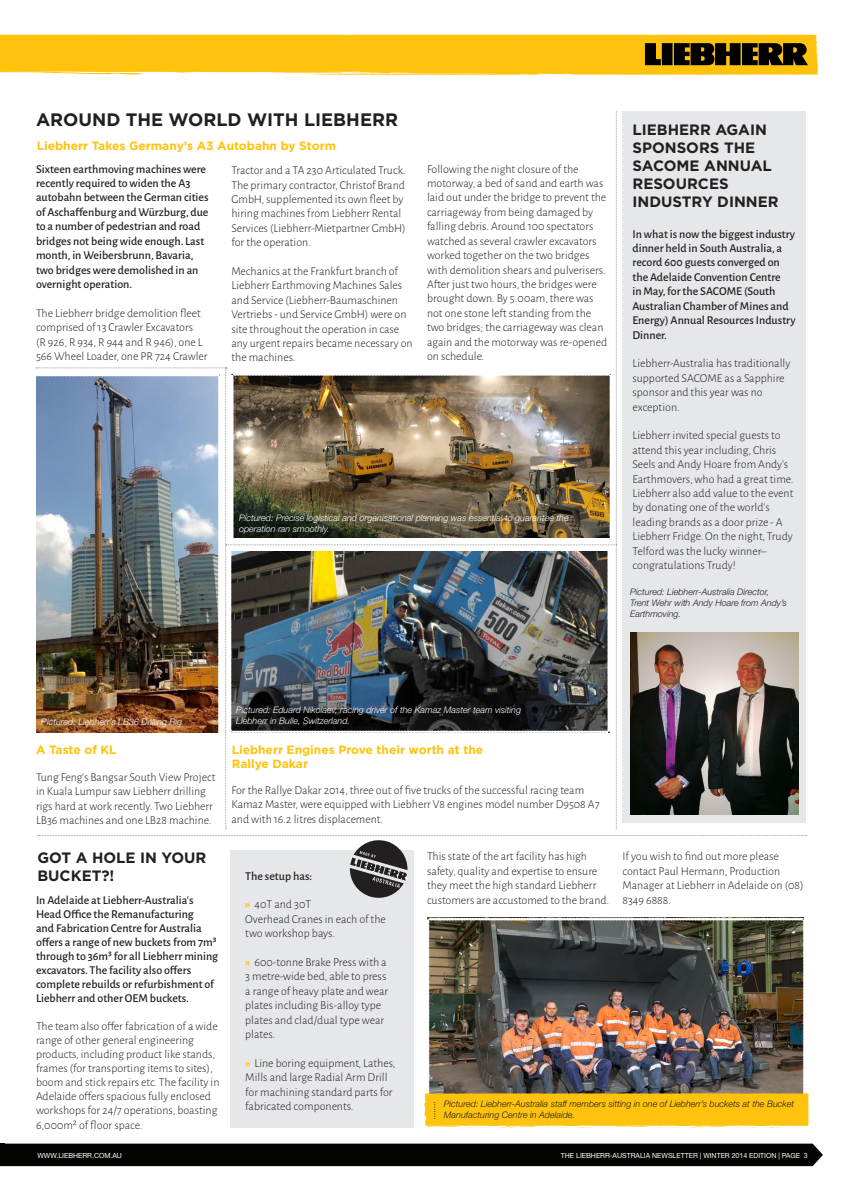
<style>
.page{position:relative;width:842px;height:1191px;background:#fff}
.page>*{position:absolute;margin:0;border:0;box-sizing:border-box;transform-origin:0 0}
.t1{font:700 18px "Gotham";color:#231f20}
.t2{font:700 15px/18px "Gotham";color:#231f20}
.t3{font:300 12px/14.4px "Alegreya Sans";color:#231f20}
.t4{font:500 12px/14.4px "Alegreya Sans";color:#231f20}
.t5{font:700 12px/14.4px "Gotham";color:#ffc20d}
.t6{font:italic 300 9px/10.8px "Helvetica Neue";color:#fff}
.t7{font:italic 300 9px/10.8px "Helvetica Neue";color:#231f20}
.t8{font:7px "Helvetica Neue";color:#fff}
.s1{font-weight:700;color:#fec216}
</style>
<div class="page">
<svg style="left:0;top:35px;width:818px;height:40px;background:#e7b214"></svg>
<div style="left:0;top:1143px;width:823px;height:23px;background:#040503"></div>
<div style="left:231px;top:850px;width:183px;height:278px;background:#e6e7e9"></div>
<div style="left:622px;top:112px;width:184px;height:710px;background:#e6e7e9"></div>
<img style="left:427px;top:917px;width:377px;height:211px">
<svg style="left:424px;top:1091px;width:385px;height:36px;background:#f4bd1a"></svg>
<img style="left:630px;top:632px;width:168px;height:183px">
<svg style="left:38px;top:835px;width:769px;height:65px"></svg>
<img style="left:36px;top:112px;width:581px;height:717px">
<p class="t1" style="left:36px;top:108px;width:364px">AROUND THE WORLD WITH LIEBHERR</p>
<p class="t4" style="left:36px;top:161px;width:174px">Sixteen earthmoving machines were recently required to widen the A3 autobahn between the German cities of Aschaffenburg and Würzburg, due to a number of pedestrian and road bridges not being wide enough. Last month, in Weibersbrunn, Bavaria, two bridges were demolished in an overnight operation.</p>
<p class="t3" style="left:36px;top:305px;width:173px">The Liebherr bridge demolition fleet comprised of 13 Crawler Excavators<br>(R 926, R 934, R 944 and R 946), one L 566 Wheel Loader, one PR 724 Crawler</p>
<p class="t5" style="left:37px;top:138px;width:301px">Liebherr Takes Germany’s A3 Autobahn by Storm</p>
<p class="t3" style="left:231px;top:163px;width:176px">Tractor and a TA 230 Articulated Truck.<br>The primary contractor, Christof Brand GmbH, supplemented its own fleet by hiring machines from Liebherr Rental Services (Liebherr-Mietpartner GmbH) for the operation.</p>
<p class="t3" style="left:231px;top:264px;width:183px">Mechanics at the Frankfurt branch of Liebherr Earthmoving Machines Sales and Service (Liebherr-Baumaschinen Vertriebs - und Service GmbH) were on site throughout the operation in case any urgent repairs became necessary on the machines.</p>
<p class="t3" style="left:427px;top:161px;width:182px">Following the night closure of the motorway, a bed of sand and earth was laid out under the bridge to prevent the carriageway from being damaged by falling debris. Around 100 spectators watched as several crawler excavators worked together on the two bridges with demolition shears and pulverisers.<br>After just two hours, the bridges were brought down. By 5.00am, there was not one stone left standing from the two bridges; the carriageway was clean again and the motorway was re-opened on schedule.</p>
<p class="t6" style="left:239px;top:512px;width:331px">Pictured: Precise logistical and organisational planning was essential to guarantee the operation ran smoothly.</p>
<p class="t2" style="left:632px;top:121px;width:148px">LIEBHERR AGAIN<br>SPONSORS THE<br>SACOME ANNUAL<br>RESOURCES<br>INDUSTRY DINNER</p>
<p class="t4" style="left:632px;top:226px;width:165px">In what is now the biggest industry dinner held in South Australia, a record 600 guests converged on the Adelaide Convention Centre<br>in May, for the SACOME (South<br>Australian Chamber of Mines and<br>Energy) Annual Resources Industry<br>Dinner.</p>
<p class="t3" style="left:632px;top:356px;width:159px">Liebherr-Australia has traditionally supported SACOME as a Sapphire sponsor and this year was no exception.</p>
<p class="t3" style="left:632px;top:428px;width:163px">Liebherr invited special guests to attend this year including, Chris<br>Seels and Andy Hoare from Andy’s<br>Earthmovers, who had a great time.<br>Liebherr also add value to the event by donating one of the world’s leading brands as a door prize - A<br>Liebherr Fridge. On the night, Trudy<br>Telford was the lucky winner– congratulations Trudy!</p>
<p class="t7" style="left:630px;top:586px;width:158px">Pictured: Liebherr-Australia Director,<br>Trent Wehr with Andy Hoare from Andy’s<br>Earthmoving.</p>
<p class="t6" style="left:41px;top:716px;width:142px">Pictured: Liebherr’s LB36 Drilling Rig</p>
<p class="t5" style="left:36px;top:742px;width:82px">A Taste of KL</p>
<p class="t3" style="left:36px;top:769px;width:181px">Tung Feng’s Bangsar South View Project in Kuala Lumpur saw Liebherr drilling rigs hard at work recently. Two Liebherr LB36 machines and one LB28 machine.</p>
<p class="t6" style="left:236px;top:704px;width:286px">Pictured: Eduard Nikolaev, racing driver of the Kamaz Master team visiting</p>
<p class="t6" style="left:236px;top:715px;width:115px">Liebherr in Bulle, Switzerland.</p>
<p class="t5" style="left:232px;top:742px;width:253px">Liebherr Engines Prove their worth at the<br>Rallye Dakar</p>
<p class="t3" style="left:231px;top:782px;width:370px">For the Rallye Dakar 2014, three out of five trucks of the successful racing team<br>Kamaz Master, were equipped with Liebherr V8 engines model number D9508 A7 and with 16.2 litres displacement.</p>
<p class="t2" style="left:37px;top:848px;width:170px">GOT A HOLE IN YOUR<br>BUCKET?!</p>
<p class="t4" style="left:36px;top:892px;width:184px;line-height:14px">In Adelaide at Liebherr-Australia’s Head Office the Remanufacturing<br>and Fabrication Centre for Australia offers a range of new buckets from 7m³ through to 36m³ for all Liebherr mining excavators. The facility also offers complete rebuilds or refurbishment of Liebherr and other OEM buckets.</p>
<p class="t3" style="left:36px;top:1019px;width:185px;line-height:14.1px">The team also offer fabrication of a wide range of other general engineering products, including product like stands, frames (for transporting items to sites), boom and stick repairs etc. The facility in Adelaide offers spacious fully enclosed workshops for 24/7 operations, boasting 6,000m² of floor space.</p>
<p class="t4" style="left:245px;top:868px;width:68px">The setup has:</p>
<p class="t3" style="left:245px;top:897px;width:67px"><span class="s1">»</span> 40T and 30T</p>
<p class="t3" style="left:245px;top:911px;width:142px">Overhead Cranes in each of the</p>
<p class="t3" style="left:245px;top:925px;width:91px">two workshop bays.</p>
<p class="t3" style="left:245px;top:954px;width:144px"><span class="s1">»</span> 600-tonne Brake Press with a<br>3 metre-wide bed, able to press a range of heavy plate and wear plates including Bis-alloy type plates and clad/dual type wear plates.</p>
<p class="t3" style="left:245px;top:1055px;width:152px"><span class="s1">»</span> Line boring equipment, Lathes,<br>Mills and large Radial Arm Drill for machining standard parts for fabricated components.</p>
<p class="t3" style="left:427px;top:849px;width:184px">This state of the art facility has high safety, quality and expertise to ensure they meet the high standard Liebherr customers are accustomed to the brand.</p>
<p class="t3" style="left:622px;top:849px;width:182px">If you wish to find out more please contact Paul Hermann, Production<br>Manager at Liebherr in Adelaide on (08)<br>8349 6888.</p>
<p class="t7" style="left:444px;top:1097px;width:352px">Pictured: Liebherr-Australia staff members sitting in one of Liebherr’s buckets at the Bucket<br>Manufacturing Centre in Adelaide.</p>
<p class="t8" style="left:37px;top:1150px;width:86px">WWW.LIEBHERR.COM.AU</p>
<p class="t8" style="left:561px;top:1150px;width:248px">THE LIEBHERR-AUSTRALIA NEWSLETTER | WINTER 2014 EDITION | PAGE 3</p>
</div>
